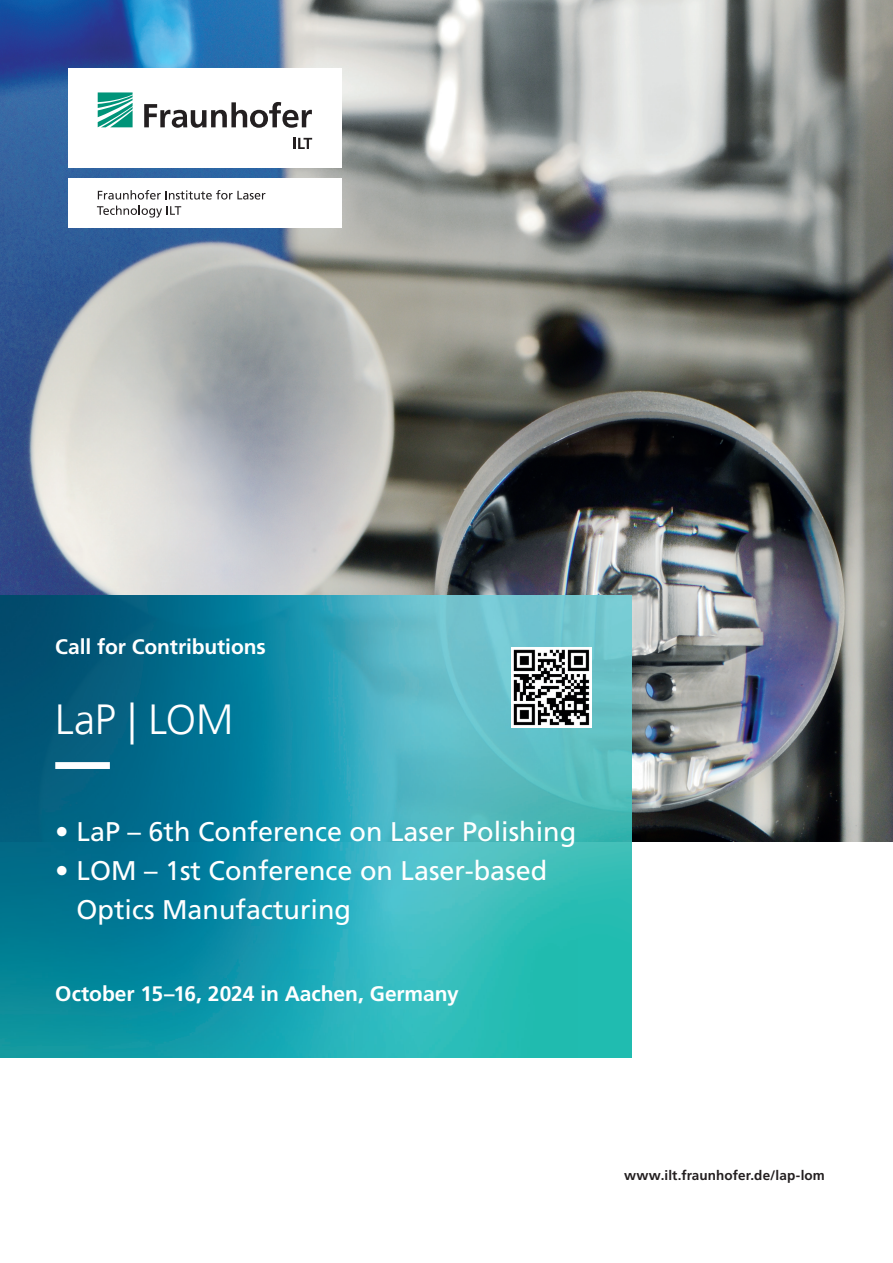
<style>
.page{position:relative;width:893px;height:1263px;background:#fff}
.page>*{position:absolute;margin:0;border:0;box-sizing:border-box;transform-origin:0 0}
.t1{font:300 42px "Frutiger LT Com";letter-spacing:-.005em;color:#fff}
.t2{font:27px/39px "Frutiger LT Com";color:#fff}
.t3{font:700 21px "Frutiger LT Com";letter-spacing:-.005em;color:#fff}
.t4{font:700 13.5px "Frutiger LT Com";letter-spacing:.005em;color:#231f20}
</style>
<div class="page">
<img style="left:0;top:0;width:893px;height:842px">
<div style="left:68px;top:68px;width:273px;height:99px;background:#fff"></div>
<div style="left:68px;top:178px;width:273px;height:50px;background:#fff"></div>
<svg style="left:98px;top:190px;width:167px;height:10px"></svg>
<svg style="left:97px;top:206px;width:84px;height:12px"></svg>
<svg style="left:98px;top:92px;width:35px;height:35px"></svg>
<svg style="left:144px;top:102px;width:168px;height:26px"></svg>
<svg style="left:293px;top:138px;width:19px;height:11px"></svg>
<img style="left:0;top:595px;width:631px;height:463px">
<img style="left:512px;top:647px;width:80px;height:80px">
<svg style="left:55px;top:762px;width:523px;height:7px;background:#43a5b8"></svg>
<p class="t3" style="left:55px;top:634px;width:212px">Call for Contributions</p>
<h1 class="t1" style="left:55px;top:695px;width:180px">LaP | LOM</h1>
<p class="t2" style="left:55px;top:812px;width:522px">• LaP – 6th Conference on Laser Polishing</p>
<p class="t2" style="left:77px;top:851px;width:472px;text-indent:-21px">• LOM – 1st Conference on Laser-based<br>Optics Manufacturing</p>
<p class="t3" style="left:55px;top:981px;width:405px">October 15–16, 2024 in Aachen, Germany</p>
<p class="t4" style="left:624px;top:1167px;width:202px">www.ilt.fraunhofer.de/lap-lom</p>
</div>
